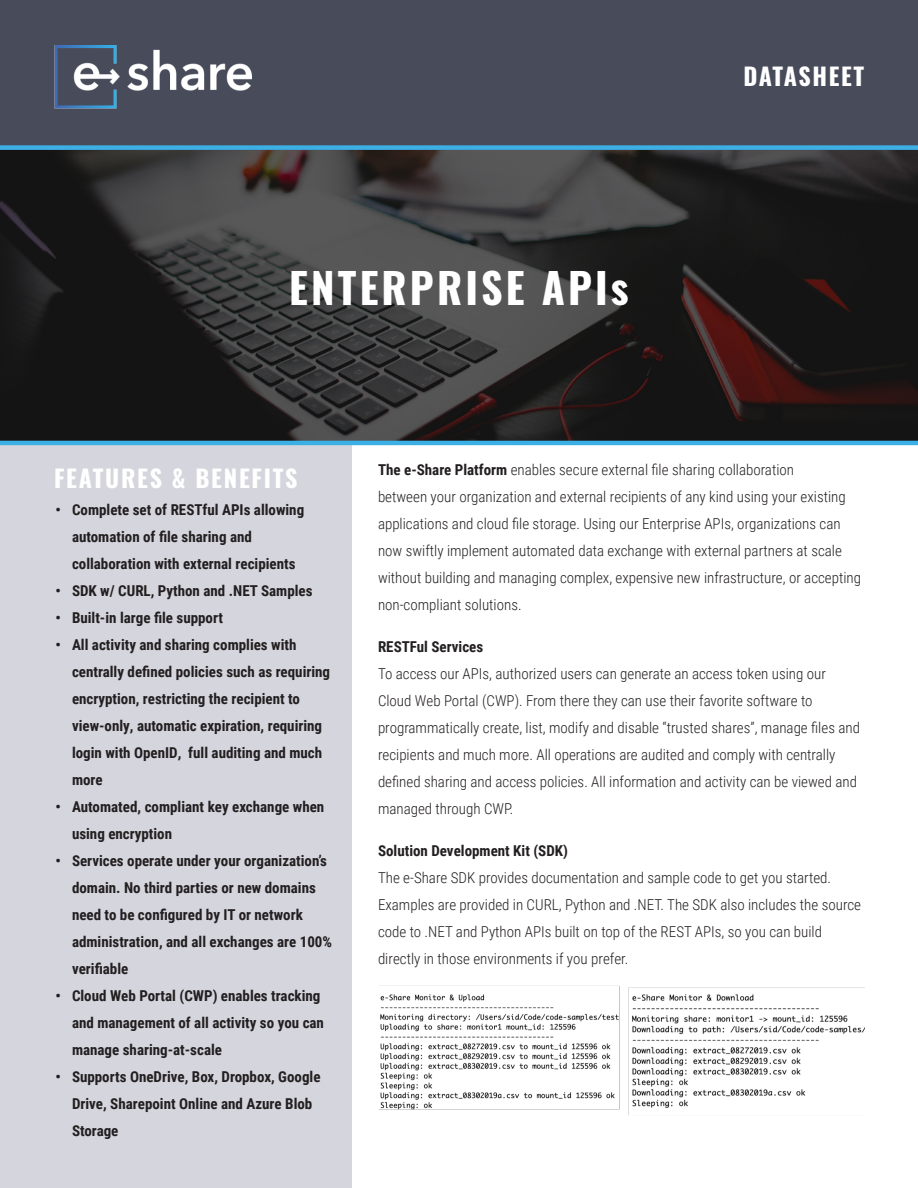
<style>
.page{position:relative;width:918px;height:1188px;background:#fff}
.page>*{position:absolute;margin:0;border:0;box-sizing:border-box;transform-origin:0 0}
.t1{font:700 42px "Oswald";letter-spacing:.075em;color:#fff}
.TITLES_WHITE{font:700 24px "Oswald";letter-spacing:.075em;color:#fff}
.BODY_COPY{font:300 15px/27px "Roboto Condensed";color:#231f20}
.BODY_COPY-2{font:700 15px/27px "Roboto Condensed";color:#231f20}
.s1{font-weight:700}
</style>
<div class="page">
<div style="left:0;top:432px;width:351px;height:756px;background:#d5d5dd"></div>
<img style="left:0;top:150px;width:918px;height:291px">
<div style="left:0;top:0;width:918px;height:149px;background:#484b5a"></div>
<div style="left:0;top:145px;width:918px;height:5px;background:#3cb0e5"></div>
<hr style="left:0;top:441px;width:918px;height:4px;background:#3cb0e5">
<img style="left:54px;top:46px;width:198px;height:62px">
<img style="left:378px;top:986px;width:486px;height:129px">
<p class="t1" style="left:289px;top:266px;width:341px">ENTERPRISE APIs</p>
<p class="TITLES_WHITE" style="left:743px;top:64px;width:122px">DATASHEET</p>
<p class="TITLES_WHITE" style="left:54px;top:466px;width:245px">FEATURES &amp; BENEFITS</p>
<p class="BODY_COPY-2" style="left:72px;top:496px;width:234px;text-indent:-16px">• Complete set of RESTful APIs allowing automation of file sharing and collaboration with external recipients</p>
<p class="BODY_COPY-2" style="left:56px;top:577px;width:259px">• SDK w/ CURL, Python and .NET Samples</p>
<p class="BODY_COPY-2" style="left:56px;top:604px;width:169px">• Built-in large file support</p>
<p class="BODY_COPY-2" style="left:72px;top:631px;width:260px;text-indent:-16px">• All activity and sharing complies with centrally defined policies such as requiring encryption, restricting the recipient to view-only, automatic expiration, requiring login with OpenID, full auditing and much more</p>
<p class="BODY_COPY-2" style="left:72px;top:793px;width:254px;text-indent:-16px">• Automated, compliant key exchange when using encryption</p>
<p class="BODY_COPY-2" style="left:72px;top:847px;width:262px;text-indent:-16px">• Services operate under your organization’s domain. No third parties or new domains need to be configured by IT or network administration, and all exchanges are 100% verifiable</p>
<p class="BODY_COPY-2" style="left:72px;top:982px;width:254px;text-indent:-16px">• Cloud Web Portal (CWP) enables tracking and management of all activity so you can manage sharing-at-scale</p>
<p class="BODY_COPY-2" style="left:72px;top:1063px;width:250px;text-indent:-16px">• Supports OneDrive, Box, Dropbox, Google<br>Drive, Sharepoint Online and Azure Blob<br>Storage</p>
<p class="BODY_COPY" style="left:378px;top:456px;width:485px"><span class="s1">The e-Share Platform</span> enables secure external file sharing collaboration<br>between your organization and external recipients of any kind using your existing applications and cloud file storage. Using our Enterprise APIs, organizations can now swiftly implement automated data exchange with external partners at scale without building and managing complex, expensive new infrastructure, or accepting non-compliant solutions.</p>
<p class="BODY_COPY-2" style="left:378px;top:633px;width:107px">RESTFul Services</p>
<p class="BODY_COPY" style="left:378px;top:660px;width:484px">To access our APIs, authorized users can generate an access token using our Cloud Web Portal (CWP). From there they can use their favorite software to programmatically create, list, modify and disable “trusted shares”, manage files and recipients and much more. All operations are audited and comply with centrally defined sharing and access policies. All information and activity can be viewed and managed through CWP.</p>
<p class="BODY_COPY-2" style="left:378px;top:837px;width:192px">Solution Development Kit (SDK)</p>
<p class="BODY_COPY" style="left:378px;top:864px;width:485px">The e-Share SDK provides documentation and sample code to get you started.<br>Examples are provided in CURL, Python and .NET. The SDK also includes the source code to .NET and Python APIs built on top of the REST APIs, so you can build directly in those environments if you prefer.</p>
</div>
